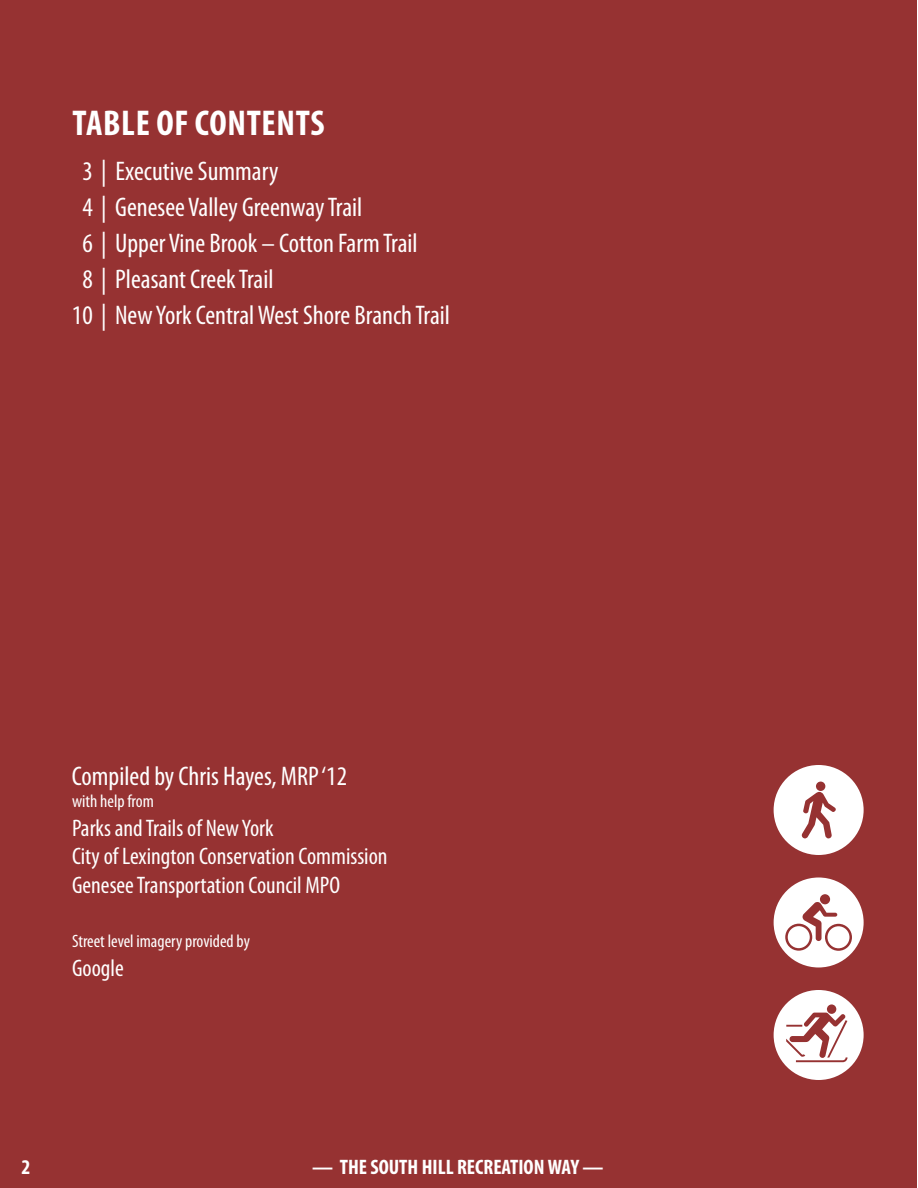
<style>
.page{position:relative;width:918px;height:1188px;background:#fff}
.page>*{position:absolute;margin:0;border:0;box-sizing:border-box;transform-origin:0 0}
.t1{font:700 condensed 36px "Myriad Pro";color:#fff}
.t2{font:condensed 27px "Myriad Pro";color:#fff}
.t3{font:condensed 24px/28.8px "Myriad Pro";color:#fff}
.t4{font:700 condensed 21px "Myriad Pro";color:#fff}
.t5{font:condensed 18px "Myriad Pro";color:#fff}
</style>
<div class="page">
<div style="left:0;top:0;width:917px;height:1188px;background:#963232"></div>
<svg style="left:774px;top:765px;width:90px;height:90px"></svg>
<svg style="left:774px;top:990px;width:90px;height:90px"></svg>
<svg style="left:774px;top:878px;width:90px;height:90px"></svg>
<div style="left:788px;top:926px;width:22px;height:22px;background:#fff;border-radius:50%"></div>
<h1 class="t1" style="left:72px;top:101px;width:155px">TABLE OF CONTENTS</h1>
<p class="t2" style="left:82px;top:155px;width:198px">3 | Executive Summary</p>
<p class="t2" style="left:82px;top:191px;width:281px">4 | Genesee Valley Greenway Trail</p>
<p class="t2" style="left:82px;top:227px;width:337px">6 | Upper Vine Brook – Cotton Farm Trail</p>
<p class="t2" style="left:82px;top:263px;width:193px">8 | Pleasant Creek Trail</p>
<p class="t2" style="left:72px;top:299px;width:380px">10 | New York Central West Shore Branch Trail</p>
<p class="t2" style="left:72px;top:760px;width:277px">Compiled by Chris Hayes, MRP ‘12</p>
<p class="t5" style="left:72px;top:790px;width:83px">with help from</p>
<p class="t3" style="left:72px;top:813px;width:317px">Parks and Trails of New York<br>City of Lexington Conservation Commission<br>Genesee Transportation Council MPO</p>
<p class="t5" style="left:72px;top:930px;width:179px">Street level imagery provided by</p>
<p class="t3" style="left:72px;top:953px;width:53px">Google</p>
<p class="t4" style="left:21px;top:1154px;width:10px">2</p>
<p class="t4" style="left:312px;top:1154px;width:293px">— THE SOUTH HILL RECREATION WAY —</p>
</div>
